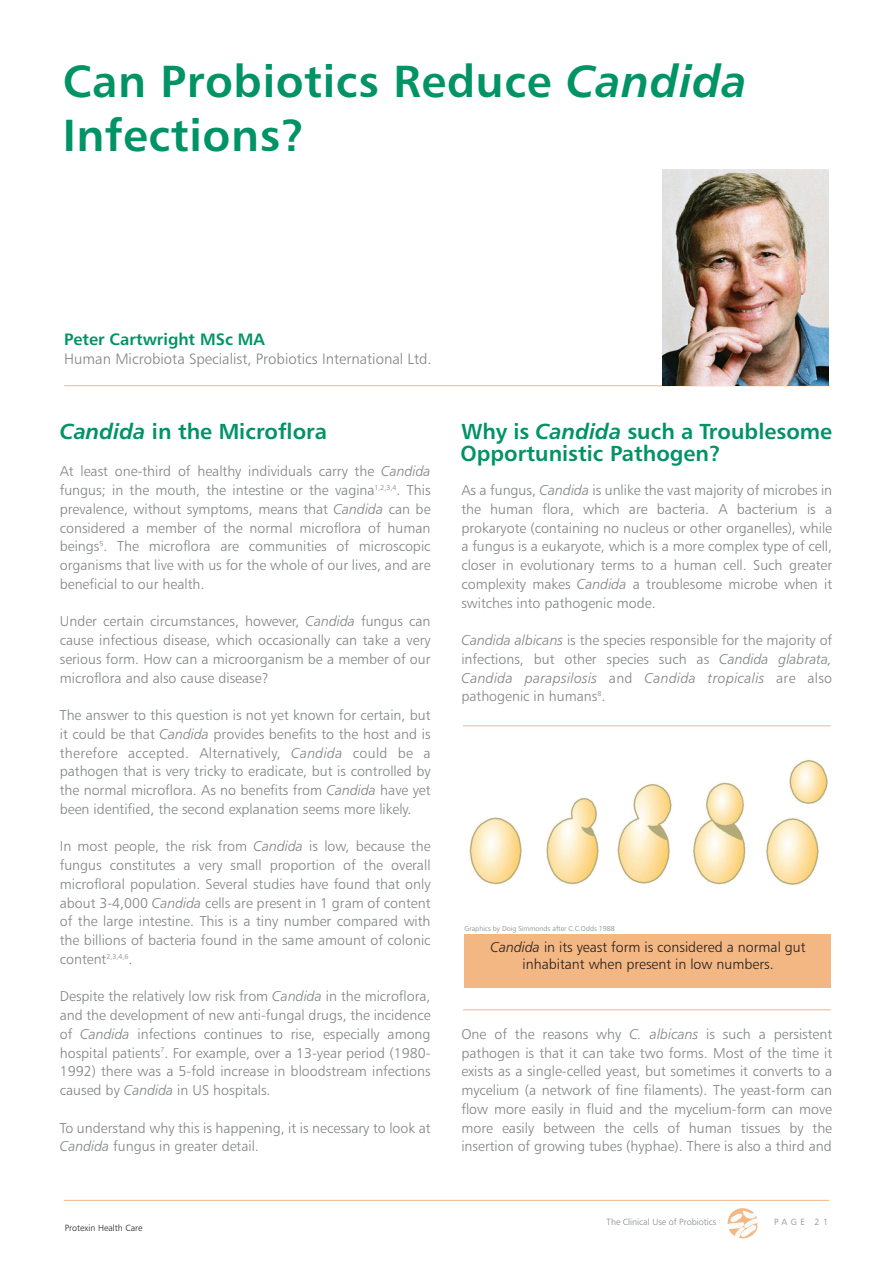
<style>
.page{position:relative;width:893px;height:1263px;background:#fff}
.page>*{position:absolute;margin:0;border:0;box-sizing:border-box;transform-origin:0 0}
.t1{font:45px/54px "Humanist 777 BT Bold B";letter-spacing:.01em;color:#009365}
.t2{font:21.75px "Humanist 777 BT Bold B";color:#009365}
.t3{font:16.5px "Humanist 777 BT Bold B";color:#009365}
.t4{font:15px "Humanist 777 BT Light B";color:#808285}
.t5{font:14.25px/18.8px "Humanist 777 BT Light B";color:#808285;text-align:justify}
.t6{font:14.25px/17.1px "Humanist 777 BT Light B";color:#231f20;text-align:center}
.t7{font:14.25px "Humanist 777 BT Light Italic B";letter-spacing:.02em;color:#808285}
.t8{font:9px "Humanist 777 BT Light B";color:#83868c}
.t9{font:9px "Humanist 777 BT Light B";color:#231f20}
.t10{font:7.2px "Humanist 777 BT Light B";color:#808285}
.s1{font-family:"Humanist 777 BT Bold Italic B"}
.s2{font-family:"Humanist 777 BT Light Italic B"}
.s3{font-family:"Humanist 777 BT Light B"}
</style>
<div class="page">
<hr style="left:64px;top:1200px;width:765px;height:1px;background:#f3b783">
<hr style="left:64px;top:385px;width:766px;height:1px;background:#f3b783">
<img style="left:662px;top:169px;width:166px;height:216px">
<img style="left:469px;top:760px;width:359px;height:125px">
<div style="left:464px;top:934px;width:367px;height:53px;background:#f3b783"></div>
<hr style="left:463px;top:725px;width:368px;height:1px;background:#f3b783">
<hr style="left:463px;top:1009px;width:368px;height:1px;background:#f3b783">
<img style="left:727px;top:1208px;width:31px;height:30px;border-radius:50%">
<h1 class="t1" style="left:63px;top:58px;width:685px">Can Probiotics Reduce <span class="s1">Candida<br></span>Infections?</h1>
<p class="t3" style="left:64px;top:333px;width:202px">Peter Cartwright MSc MA</p>
<p class="t4" style="left:64px;top:353px;width:369px">Human Microbiota Specialist, Probiotics International Ltd.</p>
<h2 class="t2" style="left:60px;top:423px;width:269px"><span class="s1">Candida</span> in the Microflora</h2>
<p class="t5" style="left:60px;top:463px;width:372px">At least one-third of healthy individuals carry the <span class="s2">Candida </span>fungus; in the mouth, the intestine or the vagina<sup>1,2,3,4</sup>. This prevalence, without symptoms, means that <span class="s2">Candida</span> can be considered a member of the normal microflora of human beings<sup>5</sup>. The microflora are communities of microscopic organisms that live with us for the whole of our lives, and are beneficial to our health.</p>
<p class="t5" style="left:60px;top:613px;width:372px">Under certain circumstances, however, <span class="s2">Candida</span> fungus can cause infectious disease, which occasionally can take a very serious form. How can a microorganism be a member of our microflora and also cause disease?</p>
<p class="t5" style="left:60px;top:707px;width:372px">The answer to this question is not yet known for certain, but it could be that <span class="s2">Candida</span> provides benefits to the host and is therefore accepted. Alternatively, <span class="s2">Candida</span> could be a pathogen that is very tricky to eradicate, but is controlled by the normal microflora. As no benefits from <span class="s2">Candida</span> have yet been identified, the second explanation seems more likely.</p>
<p class="t5" style="left:60px;top:838px;width:372px">In most people, the risk from <span class="s2">Candida</span> is low, because the fungus constitutes a very small proportion of the overall microfloral population. Several studies have found that only about 3-4,000 <span class="s2">Candida</span> cells are present in 1 gram of content of the large intestine. This is a tiny number compared with the billions of bacteria found in the same amount of colonic content<sup>2,3,4,6</sup>.</p>
<p class="t5" style="left:60px;top:988px;width:372px">Despite the relatively low risk from <span class="s2">Candida</span> in the microflora, and the development of new anti-fungal drugs, the incidence of <span class="s2">Candida</span> infections continues to rise, especially among hospital patients<sup>7</sup>. For example, over a 13-year period (1980- 1992) there was a 5-fold increase in bloodstream infections caused by <span class="s2">Candida</span> in US hospitals.</p>
<p class="t5" style="left:60px;top:1119px;width:372px">To understand why this is happening, it is necessary to look at<br><span class="s2">Candida</span> fungus in greater detail.</p>
<p class="t9" style="left:65px;top:1224px;width:79px">Protexin Health Care</p>
<h2 class="t2" style="left:461px;top:423px;width:372px">Why is <span class="s1">Candida</span> such a Troublesome</h2>
<h2 class="t2" style="left:460px;top:444px;width:262px">Opportunistic Pathogen?</h2>
<p class="t5" style="left:461px;top:482px;width:372px">As a fungus, <span class="s2">Candida</span> is unlike the vast majority of microbes in the human flora, which are bacteria. A bacterium is a prokaryote (containing no nucleus or other organelles), while a fungus is a eukaryote, which is a more complex type of cell, closer in evolutionary terms to a human cell. Such greater complexity makes <span class="s2">Candida</span> a troublesome microbe when it switches into pathogenic mode.</p>
<p class="t5" style="left:461px;top:632px;width:372px"><span class="s2">Candida albicans</span> is the species responsible for the majority of infections, but other species such as <span class="s2">Candida glabrata,</span></p>
<p class="t7" style="left:461px;top:672px;width:372px">Candida parapsilosis <span class="s3">and</span> Candida tropicalis <span class="s3">are also</span></p>
<p class="t5" style="left:461px;top:688px;width:145px">pathogenic in humans<sup>8</sup>.</p>
<p class="t10" style="left:464px;top:925px;width:152px">Graphics by Doig Simmonds after C.C.Odds 1988</p>
<p class="t6" style="left:490px;top:940px;width:317px"><span class="s2">Candida</span> in its yeast form is considered a normal gut inhabitant when present in low numbers.</p>
<p class="t5" style="left:461px;top:1026px;width:372px">One of the reasons why <span class="s2">C. albicans</span> is such a persistent pathogen is that it can take two forms. Most of the time it exists as a single-celled yeast, but sometimes it converts to a mycelium (a network of fine filaments). The yeast-form can flow more easily in fluid and the mycelium-form can move more easily between the cells of human tissues by the insertion of growing tubes (hyphae). There is also a third and</p>
<p class="t8" style="left:607px;top:1218px;width:111px">The Clinical Use of Probiotics</p>
<p class="t8" style="left:774px;top:1218px;width:56px">PAGE 21</p>
</div>
